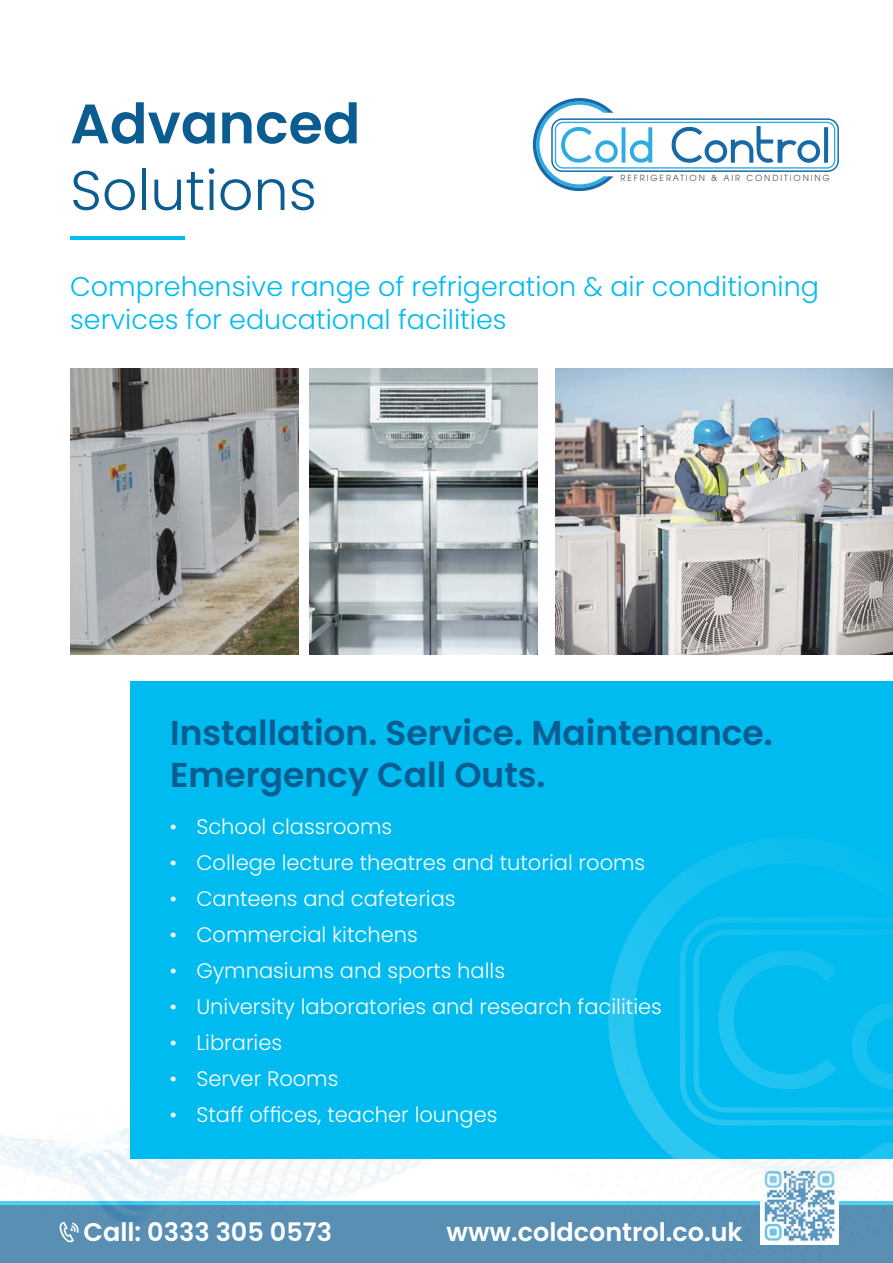
<style>
.page{position:relative;width:893px;height:1263px;background:#fff}
.page>*{position:absolute;margin:0;border:0;box-sizing:border-box;transform-origin:0 0}
.t1{font:300 55.5px "Poppins";color:#0b5c91}
.t2{font:600 55.5px "Poppins";color:#0b5c91}
.t3{font:600 34.5px "Poppins";color:#0b5c91}
.t4{font:300 27px/32.4px "Poppins";color:#00bbef}
.t5{font:600 25.5px "Poppins";color:#fff}
.t6{font:300 21px "Poppins";color:#fff}
.t7{font:8.4px "ITC Avant Garde Pro";letter-spacing:.225em;color:#4f5051}
</style>
<div class="page">
<svg style="left:671px;top:126px;width:157px;height:37px"></svg>
<div style="left:551px;top:118px;width:288px;height:54px;border:1px solid #1769a7;border-radius:11px"></div>
<div style="left:555px;top:122px;width:280px;height:47px;border:1px solid #2eabe2;border-radius:8px"></div>
<svg style="left:532px;top:98px;width:120px;height:94px"></svg>
<img style="left:70px;top:368px;width:228px;height:287px">
<img style="left:309px;top:368px;width:229px;height:287px">
<svg style="left:70px;top:236px;width:115px;height:4px"></svg>
<img style="left:0;top:878px;width:893px;height:385px">
<div style="left:131px;top:681px;width:762px;height:478px;background:#00bbef"></div>
<svg style="left:602px;top:838px;width:291px;height:350px"></svg>
<img style="left:556px;top:368px;width:337px;height:286px">
<p class="t2" style="left:70px;top:92px;width:292px">Advanced</p>
<p class="t1" style="left:70px;top:158px;width:248px">Solutions</p>
<p class="t7" style="left:620px;top:173px;width:211px">REFRIGERATION &amp; AIR CONDITIONING</p>
<p class="t4" style="left:70px;top:271px;width:750px">Comprehensive range of refrigeration &amp; air conditioning services for educational facilities</p>
<p class="t3" style="left:170px;top:713px;width:604px">Installation. Service. Maintenance.</p>
<p class="t3" style="left:170px;top:755px;width:377px">Emergency Call Outs.</p>
<p class="t6" style="left:169px;top:815px;width:224px">• School classrooms</p>
<p class="t6" style="left:169px;top:851px;width:477px">• College lecture theatres and tutorial rooms</p>
<p class="t6" style="left:169px;top:887px;width:288px">• Canteens and cafeterias</p>
<p class="t6" style="left:169px;top:923px;width:250px">• Commercial kitchens</p>
<p class="t6" style="left:169px;top:959px;width:337px">• Gymnasiums and sports halls</p>
<p class="t6" style="left:169px;top:995px;width:494px">• University laboratories and research facilities</p>
<p class="t6" style="left:169px;top:1031px;width:114px">• Libraries</p>
<p class="t6" style="left:169px;top:1067px;width:171px">• Server Rooms</p>
<p class="t6" style="left:169px;top:1103px;width:330px">• Staff offices, teacher lounges</p>
<p class="t5" style="left:83px;top:1217px;width:250px">Call: 0333 305 0573</p>
<p class="t5" style="left:447px;top:1217px;width:297px">www.coldcontrol.co.uk</p>
</div>
